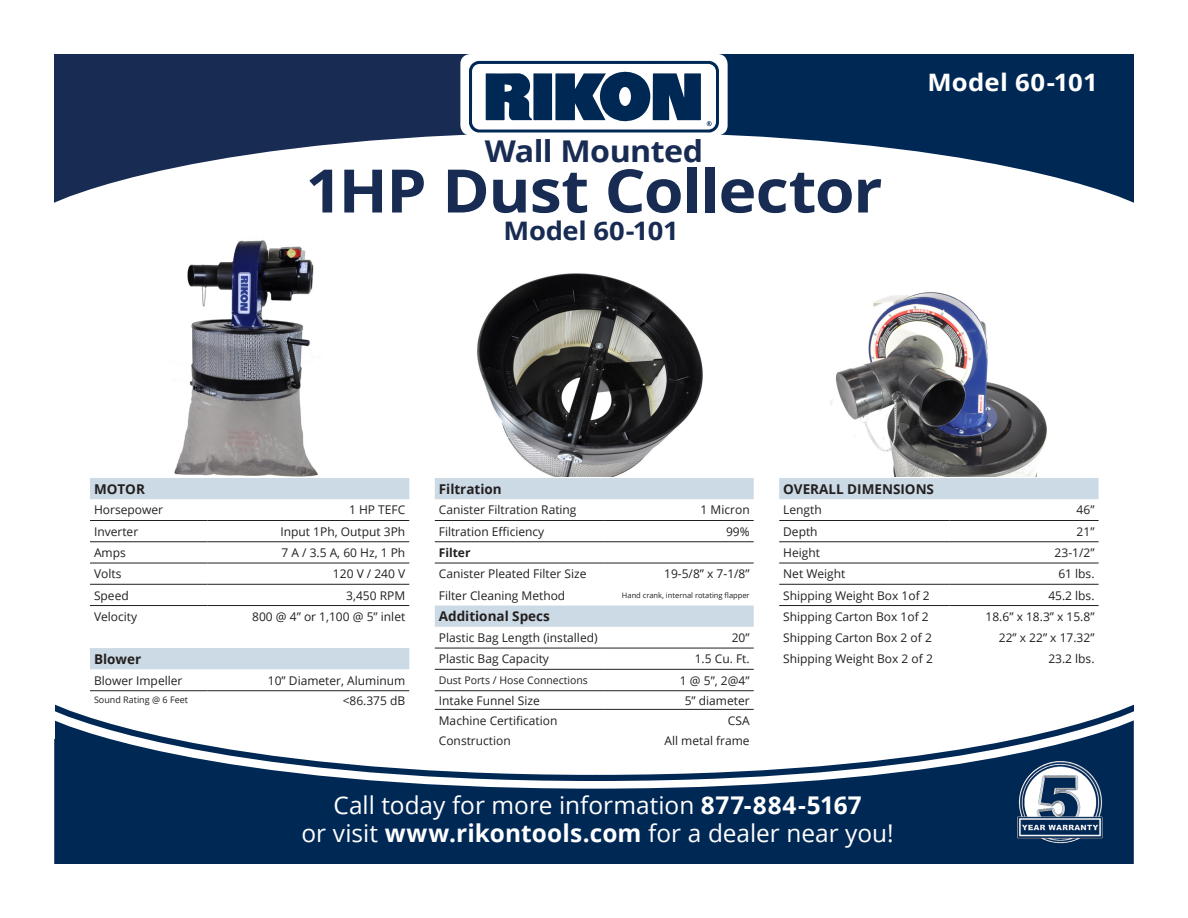
<style>
.page{position:relative;width:1188px;height:918px;background:#fff}
.page>*{position:absolute;margin:0;border:0;box-sizing:border-box;transform-origin:0 0}
.t1{font:700 60px "Open Sans";letter-spacing:-.02em;color:#172b53;scale:1.07 1}
.t2{font:700 30px "Open Sans";letter-spacing:-.02em;color:#172b53;scale:1.07 1}
.t3{font:700 25.5px "Open Sans";letter-spacing:-.01em;color:#172b53;scale:1.07 1}
.t4{font:24.45px "Open Sans";color:#fff}
.t5{font:700 24px "Open Sans";letter-spacing:.01em;color:#fff;scale:1.07 1}
.t6{font:700 13.5px "Open Sans";color:#231f20}
.t7{font:12px "Open Sans";color:#231f20}
.t8{font:700 12px "Open Sans";color:#231f20}
.t9{font:10.5px "Open Sans";color:#231f20}
.t10{font:9px "Open Sans";color:#231f20}
.t11{font:7.5px "Open Sans";color:#231f20}
.s1{font-weight:700}
</style>
<div class="page">
<img style="left:174px;top:240px;width:144px;height:237px">
<svg style="left:54px;top:54px;width:413px;height:149px;fill:#172b53"></svg>
<svg style="left:721px;top:54px;width:413px;height:149px;fill:#002855"></svg>
<div style="left:460px;top:54px;width:268px;height:81px;background:#fff;border-radius:10px"></div>
<svg style="left:469px;top:61px;width:250px;height:72px"></svg>
<svg style="left:90px;top:478px;width:1009px;height:191px"></svg>
<hr style="left:90px;top:520px;width:117px;height:1px;background:#231f20">
<hr style="left:207px;top:520px;width:202px;height:1px;background:#231f20">
<hr style="left:435px;top:520px;width:169px;height:1px;background:#231f20">
<hr style="left:604px;top:520px;width:150px;height:1px;background:#231f20">
<hr style="left:779px;top:520px;width:171px;height:1px;background:#231f20">
<hr style="left:950px;top:520px;width:149px;height:1px;background:#231f20">
<hr style="left:90px;top:542px;width:117px;height:1px;background:#231f20">
<hr style="left:207px;top:542px;width:202px;height:1px;background:#231f20">
<hr style="left:435px;top:542px;width:169px;height:1px;background:#231f20">
<hr style="left:604px;top:542px;width:150px;height:1px;background:#231f20">
<hr style="left:779px;top:542px;width:171px;height:1px;background:#231f20">
<hr style="left:950px;top:542px;width:149px;height:1px;background:#231f20">
<hr style="left:90px;top:563px;width:117px;height:1px;background:#231f20">
<hr style="left:207px;top:563px;width:202px;height:1px;background:#231f20">
<hr style="left:435px;top:563px;width:169px;height:1px;background:#231f20">
<hr style="left:604px;top:563px;width:150px;height:1px;background:#231f20">
<hr style="left:779px;top:563px;width:171px;height:1px;background:#231f20">
<hr style="left:950px;top:563px;width:149px;height:1px;background:#231f20">
<hr style="left:90px;top:584px;width:117px;height:1px;background:#231f20">
<hr style="left:207px;top:584px;width:202px;height:1px;background:#231f20">
<hr style="left:779px;top:584px;width:171px;height:1px;background:#231f20">
<hr style="left:950px;top:584px;width:149px;height:1px;background:#231f20">
<hr style="left:90px;top:605px;width:117px;height:1px;background:#231f20">
<hr style="left:207px;top:605px;width:202px;height:1px;background:#231f20">
<hr style="left:779px;top:605px;width:171px;height:1px;background:#231f20">
<hr style="left:950px;top:605px;width:149px;height:1px;background:#231f20">
<hr style="left:435px;top:648px;width:169px;height:1px;background:#231f20">
<hr style="left:604px;top:648px;width:150px;height:1px;background:#231f20">
<hr style="left:435px;top:669px;width:169px;height:1px;background:#231f20">
<hr style="left:604px;top:669px;width:150px;height:1px;background:#231f20">
<hr style="left:90px;top:690px;width:117px;height:1px;background:#231f20">
<hr style="left:207px;top:690px;width:202px;height:1px;background:#231f20">
<hr style="left:435px;top:690px;width:169px;height:1px;background:#231f20">
<hr style="left:604px;top:690px;width:150px;height:1px;background:#231f20">
<div style="left:54px;top:784px;width:1080px;height:80px;background:#002855"></div>
<svg style="left:602px;top:704px;width:532px;height:80px"></svg>
<svg style="left:54px;top:704px;width:548px;height:80px"></svg>
<img style="left:993px;top:756px;width:133px;height:92px">
<div style="left:18px;top:685px;width:37px;height:54px;background:#fff"></div>
<img style="left:830px;top:292px;width:217px;height:184px">
<img style="left:477px;top:273px;width:226px;height:203px">
<p class="t2" style="left:485px;top:129px;width:206px">Wall Mounted</p>
<p class="t1" style="left:306px;top:148px;width:541px">1HP Dust Collector</p>
<p class="t3" style="left:504px;top:212px;width:165px">Model 60-101</p>
<p class="t5" style="left:927px;top:66px;width:161px">Model 60-101</p>
<p class="t6" style="left:94px;top:479px;width:52px">MOTOR</p>
<p class="t6" style="left:439px;top:479px;width:64px">Filtration</p>
<p class="t6" style="left:783px;top:479px;width:152px">OVERALL DIMENSIONS</p>
<p class="t7" style="left:94px;top:502px;width:71px">Horsepower</p>
<p class="t7" style="left:349px;top:502px;width:58px">1 HP TEFC</p>
<p class="t7" style="left:439px;top:502px;width:139px">Canister Filtration Rating</p>
<p class="t7" style="left:701px;top:502px;width:51px">1 Micron</p>
<p class="t7" style="left:783px;top:502px;width:40px">Length</p>
<p class="t7" style="left:1077px;top:502px;width:19px">46”</p>
<p class="t7" style="left:94px;top:523px;width:46px">Inverter</p>
<p class="t7" style="left:281px;top:523px;width:126px">Input 1Ph, Output 3Ph</p>
<p class="t7" style="left:439px;top:523px;width:107px">Filtration Efficiency</p>
<p class="t7" style="left:726px;top:523px;width:25px">99%</p>
<p class="t7" style="left:783px;top:523px;width:36px">Depth</p>
<p class="t7" style="left:1077px;top:523px;width:19px">21”</p>
<p class="t7" style="left:94px;top:544px;width:33px">Amps</p>
<p class="t7" style="left:281px;top:544px;width:125px">7 A / 3.5 A, 60 Hz, 1 Ph</p>
<p class="t8" style="left:439px;top:544px;width:33px">Filter</p>
<p class="t7" style="left:783px;top:544px;width:38px">Height</p>
<p class="t7" style="left:1055px;top:544px;width:41px">23-1/2”</p>
<p class="t7" style="left:94px;top:566px;width:29px">Volts</p>
<p class="t7" style="left:333px;top:566px;width:74px">120 V / 240 V</p>
<p class="t7" style="left:439px;top:566px;width:149px">Canister Pleated Filter Size</p>
<p class="t7" style="left:664px;top:566px;width:87px">19-5/8” x 7-1/8”</p>
<p class="t7" style="left:783px;top:566px;width:64px">Net Weight</p>
<p class="t7" style="left:1058px;top:566px;width:38px">61 lbs.</p>
<p class="t7" style="left:94px;top:587px;width:36px">Speed</p>
<p class="t7" style="left:346px;top:587px;width:60px">3,450 RPM</p>
<p class="t7" style="left:439px;top:587px;width:128px">Filter Cleaning Method</p>
<p class="t11" style="left:622px;top:590px;width:129px">Hand crank, internal rotating flapper</p>
<p class="t7" style="left:783px;top:587px;width:148px">Shipping Weight Box 1of 2</p>
<p class="t7" style="left:1048px;top:587px;width:48px">45.2 lbs.</p>
<p class="t7" style="left:94px;top:608px;width:45px">Velocity</p>
<p class="t7" style="left:252px;top:608px;width:155px">800 @ 4” or 1,100 @ 5” inlet</p>
<p class="t6" style="left:439px;top:607px;width:113px">Additional Specs</p>
<p class="t7" style="left:783px;top:608px;width:147px">Shipping Carton Box 1of 2</p>
<p class="t7" style="left:986px;top:608px;width:111px">18.6” x 18.3” x 15.8”</p>
<p class="t7" style="left:439px;top:629px;width:160px">Plastic Bag Length (installed)</p>
<p class="t7" style="left:732px;top:629px;width:19px">20”</p>
<p class="t7" style="left:783px;top:629px;width:150px">Shipping Carton Box 2 of 2</p>
<p class="t7" style="left:999px;top:629px;width:97px">22” x 22” x 17.32”</p>
<p class="t6" style="left:94px;top:649px;width:49px">Blower</p>
<p class="t7" style="left:439px;top:651px;width:112px">Plastic Bag Capacity</p>
<p class="t7" style="left:695px;top:651px;width:56px">1.5 Cu. Ft.</p>
<p class="t7" style="left:783px;top:651px;width:151px">Shipping Weight Box 2 of 2</p>
<p class="t7" style="left:1048px;top:651px;width:48px">23.2 lbs.</p>
<p class="t7" style="left:94px;top:672px;width:90px">Blower Impeller</p>
<p class="t7" style="left:268px;top:672px;width:139px">10” Diameter, Aluminum</p>
<p class="t9" style="left:439px;top:673px;width:151px">Dust Ports / Hose Connections</p>
<p class="t7" style="left:680px;top:672px;width:71px">1 @ 5”, 2@4”</p>
<p class="t10" style="left:94px;top:694px;width:95px">Sound Rating @ 6 Feet</p>
<p class="t7" style="left:343px;top:692px;width:64px">&lt;86.375 dB</p>
<p class="t7" style="left:439px;top:692px;width:102px">Intake Funnel Size</p>
<p class="t7" style="left:685px;top:692px;width:67px">5” diameter</p>
<p class="t7" style="left:439px;top:712px;width:120px">Machine Certification</p>
<p class="t7" style="left:728px;top:712px;width:23px">CSA</p>
<p class="t7" style="left:439px;top:732px;width:74px">Construction</p>
<p class="t7" style="left:664px;top:732px;width:87px">All metal frame</p>
<p class="t4" style="left:333px;top:789px;width:530px">Call today for more information <span class="s1">877-884-5167</span></p>
<p class="t4" style="left:302px;top:817px;width:594px">or visit <span class="s1">www.rikontools.com</span> for a dealer near you!</p>
</div>
